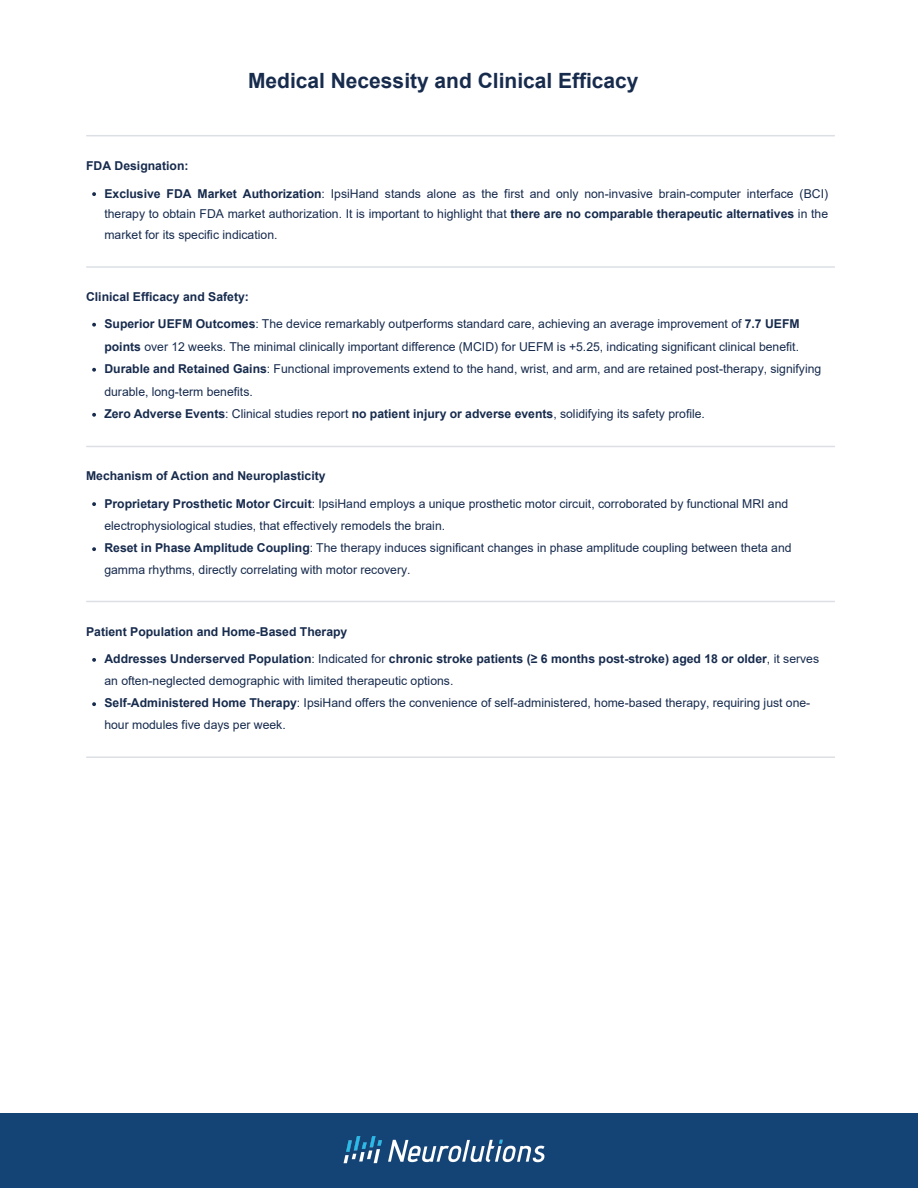
<style>
.page{position:relative;width:918px;height:1188px;background:#fff}
.page>*{position:absolute;margin:0;border:0;box-sizing:border-box;transform-origin:0 0}
.t1{font:700 21px "Arial";color:#172b4d}
.t2{font:12.15px/22.5px "Arial";color:#172b4d}
.t3{font:700 12.15px "Arial";color:#172b4d}
.s1{font-weight:700}
</style>
<div class="page">
<svg style="left:86px;top:135px;width:749px;height:1px"></svg>
<svg style="left:86px;top:266px;width:749px;height:2px"></svg>
<svg style="left:86px;top:446px;width:749px;height:1px"></svg>
<svg style="left:86px;top:601px;width:749px;height:1px"></svg>
<svg style="left:86px;top:756px;width:749px;height:2px"></svg>
<svg style="left:92px;top:192px;width:4px;height:4px"></svg>
<svg style="left:92px;top:323px;width:4px;height:4px"></svg>
<svg style="left:92px;top:368px;width:4px;height:4px"></svg>
<svg style="left:92px;top:413px;width:4px;height:4px"></svg>
<svg style="left:92px;top:502px;width:4px;height:4px"></svg>
<svg style="left:92px;top:547px;width:4px;height:4px"></svg>
<svg style="left:92px;top:658px;width:4px;height:4px"></svg>
<svg style="left:92px;top:702px;width:4px;height:4px"></svg>
<div style="left:0;top:1113px;width:918px;height:75px;background:#144476"></div>
<img style="left:339px;top:1125px;width:208px;height:48px">
<h3 class="t1" style="left:248px;top:66px;width:392px">Medical Necessity and Clinical Efficacy</h3>
<h4 class="t3" style="left:86px;top:157px;width:104px">FDA Designation:</h4>
<p class="t2" style="left:104px;top:183px;width:725px;line-height:20.5px;text-align:justify"><span class="s1">Exclusive FDA Market Authorization</span>: IpsiHand stands alone as the first and only non-invasive brain-computer interface (BCI) therapy to obtain FDA market authorization. It is important to highlight that <span class="s1">there are no comparable therapeutic alternatives</span> in the market for its specific indication.</p>
<h4 class="t3" style="left:86px;top:289px;width:164px">Clinical Efficacy and Safety:</h4>
<p class="t2" style="left:104px;top:313px;width:719px"><span class="s1">Superior UEFM Outcomes</span>: The device remarkably outperforms standard care, achieving an average improvement of <span class="s1">7.7 UEFM points</span> over 12 weeks. The minimal clinically important difference (MCID) for UEFM is +5.25, indicating significant clinical benefit.<br><span class="s1">Durable and Retained Gains</span>: Functional improvements extend to the hand, wrist, and arm, and are retained post-therapy, signifying durable, long-term benefits.<br><span class="s1">Zero Adverse Events</span>: Clinical studies report <span class="s1">no patient injury or adverse events</span>, solidifying its safety profile.</p>
<h4 class="t3" style="left:86px;top:467px;width:241px">Mechanism of Action and Neuroplasticity</h4>
<p class="t2" style="left:104px;top:492px;width:689px"><span class="s1">Proprietary Prosthetic Motor Circuit</span>: IpsiHand employs a unique prosthetic motor circuit, corroborated by functional MRI and electrophysiological studies, that effectively remodels the brain.<br><span class="s1">Reset in Phase Amplitude Coupling</span>: The therapy induces significant changes in phase amplitude coupling between theta and gamma rhythms, directly correlating with motor recovery.</p>
<h4 class="t3" style="left:86px;top:623px;width:263px">Patient Population and Home-Based Therapy</h4>
<p class="t2" style="left:104px;top:648px;width:716px;line-height:21.9px"><span class="s1">Addresses Underserved Population</span>: Indicated for <span class="s1">chronic stroke patients (≥ 6 months post-stroke) aged 18 or older</span>, it serves an often-neglected demographic with limited therapeutic options.<br><span class="s1">Self-Administered Home Therapy</span>: IpsiHand offers the convenience of self-administered, home-based therapy, requiring just one&shy;hour modules five days per week.</p>
</div>
